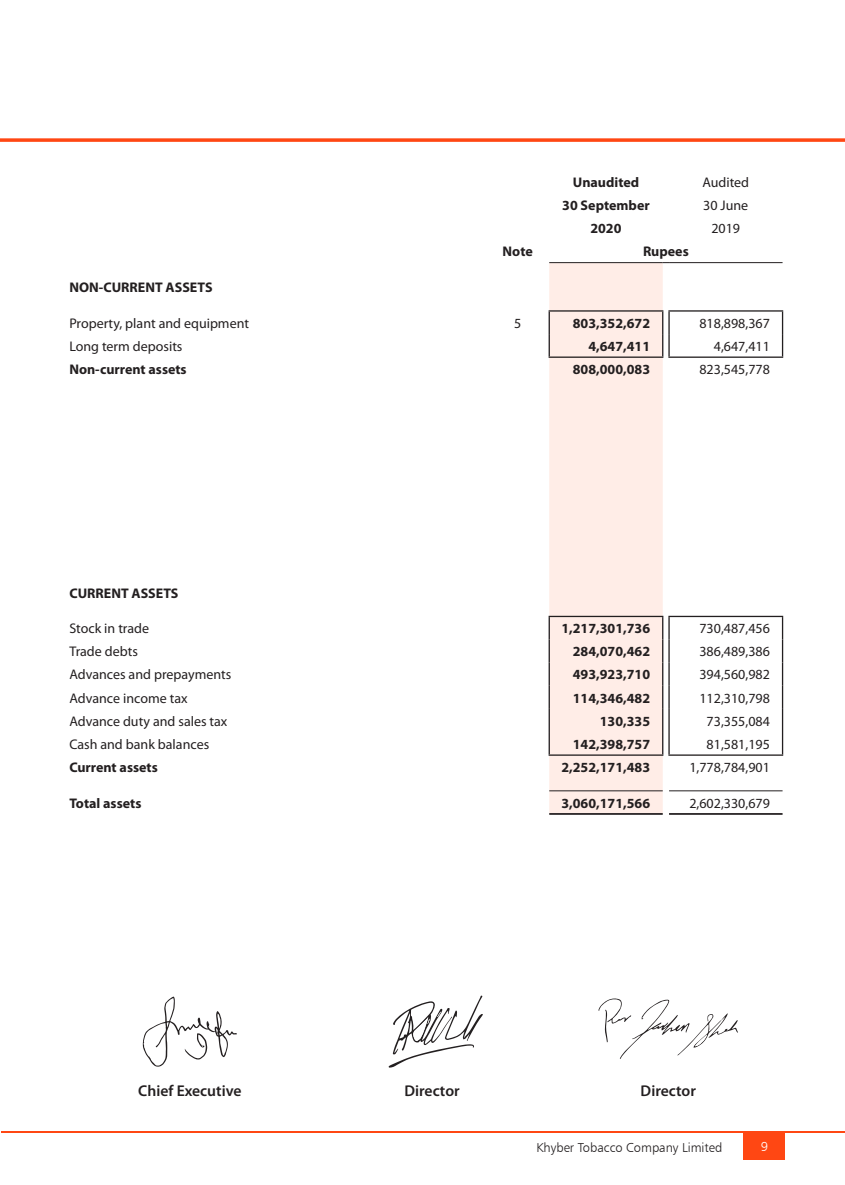
<style>
.page{position:relative;width:845px;height:1185px;background:#fff}
.page>*{position:absolute;margin:0;border:0;box-sizing:border-box;transform-origin:0 0}
.t1{font:600 15.58px "Myriad Pro";color:#231f20}
.t2{font:14px "Myriad Pro";color:#231f20}
.t3{font:700 14px "Myriad Pro";color:#231f20}
.t4{font:12.95px "Humanist 777 BT Light B";color:#231f20}
.t5{font:12.95px "Humanist 777 BT Light B";color:#fff}
</style>
<div class="page">
<div style="left:743px;top:1131px;width:41px;height:28px;background:#ff4713"></div>
<svg style="left:0;top:138px;width:844px;height:4px;background:#ff5d2f"></svg>
<hr style="left:1px;top:1130px;width:843px;height:2px;background:#ff4713">
<div style="left:549px;top:263px;width:113px;height:550px;background:#ffede7"></div>
<hr style="left:549px;top:790px;width:113px;height:1px;background:#231f20">
<hr style="left:668px;top:790px;width:114px;height:1px;background:#231f20">
<hr style="left:549px;top:813px;width:113px;height:1px;background:#231f20">
<hr style="left:668px;top:813px;width:114px;height:1px;background:#231f20">
<hr style="left:548px;top:310px;width:115px;height:1px;background:#231f20">
<hr style="left:661px;top:311px;width:2px;height:23px;background:#231f20">
<hr style="left:668px;top:310px;width:114px;height:1px;background:#231f20">
<svg style="left:548px;top:311px;width:1px;height:45px"></svg>
<hr style="left:661px;top:334px;width:2px;height:22px;background:#231f20">
<hr style="left:548px;top:356px;width:115px;height:2px;background:#231f20">
<svg style="left:668px;top:311px;width:1px;height:45px"></svg>
<svg style="left:781px;top:311px;width:1px;height:45px"></svg>
<hr style="left:668px;top:356px;width:114px;height:2px;background:#231f20">
<hr style="left:548px;top:615px;width:115px;height:2px;background:#231f20">
<hr style="left:661px;top:617px;width:2px;height:22px;background:#231f20">
<hr style="left:668px;top:615px;width:114px;height:2px;background:#231f20">
<hr style="left:661px;top:639px;width:2px;height:23px;background:#231f20">
<hr style="left:661px;top:662px;width:2px;height:23px;background:#231f20">
<hr style="left:661px;top:685px;width:2px;height:24px;background:#231f20">
<hr style="left:661px;top:709px;width:2px;height:23px;background:#231f20">
<svg style="left:548px;top:617px;width:1px;height:137px"></svg>
<hr style="left:661px;top:732px;width:2px;height:22px;background:#231f20">
<hr style="left:548px;top:754px;width:115px;height:1px;background:#231f20">
<svg style="left:668px;top:617px;width:1px;height:137px"></svg>
<svg style="left:781px;top:617px;width:1px;height:137px"></svg>
<hr style="left:668px;top:754px;width:114px;height:1px;background:#231f20">
<hr style="left:549px;top:262px;width:113px;height:1px;background:#231f20">
<hr style="left:668px;top:262px;width:114px;height:1px;background:#231f20">
<svg style="left:598px;top:998px;width:139px;height:61px"></svg>
<svg style="left:388px;top:995px;width:94px;height:72px"></svg>
<svg style="left:143px;top:996px;width:94px;height:70px"></svg>
<p class="t3" style="left:572px;top:173px;width:68px">Unaudited</p>
<p class="t2" style="left:702px;top:174px;width:48px">Audited</p>
<p class="t3" style="left:562px;top:196px;width:89px">30 September</p>
<p class="t2" style="left:703px;top:197px;width:47px">30 June</p>
<p class="t3" style="left:590px;top:219px;width:33px">2020</p>
<p class="t2" style="left:711px;top:220px;width:30px">2019</p>
<p class="t3" style="left:502px;top:242px;width:32px">Note</p>
<p class="t3" style="left:642px;top:242px;width:47px">Rupees</p>
<p class="t3" style="left:69px;top:278px;width:145px">NON-CURRENT ASSETS</p>
<p class="t2" style="left:69px;top:314px;width:181px">Property, plant and equipment</p>
<p class="t2" style="left:514px;top:314px;width:9px">5</p>
<p class="t3" style="left:572px;top:314px;width:79px">803,352,672</p>
<p class="t2" style="left:699px;top:314px;width:72px">818,898,367</p>
<p class="t2" style="left:69px;top:337px;width:115px">Long term deposits</p>
<p class="t3" style="left:588px;top:337px;width:63px">4,647,411</p>
<p class="t2" style="left:713px;top:337px;width:58px">4,647,411</p>
<p class="t3" style="left:69px;top:360px;width:119px">Non-current assets</p>
<p class="t3" style="left:572px;top:360px;width:79px">808,000,083</p>
<p class="t2" style="left:699px;top:360px;width:72px">823,545,778</p>
<p class="t3" style="left:69px;top:583px;width:111px">CURRENT ASSETS</p>
<p class="t2" style="left:69px;top:620px;width:81px">Stock in trade</p>
<p class="t3" style="left:561px;top:619px;width:90px">1,217,301,736</p>
<p class="t2" style="left:699px;top:620px;width:72px">730,487,456</p>
<p class="t2" style="left:69px;top:643px;width:70px">Trade debts</p>
<p class="t3" style="left:572px;top:642px;width:79px">284,070,462</p>
<p class="t2" style="left:699px;top:643px;width:72px">386,489,386</p>
<p class="t2" style="left:69px;top:666px;width:163px">Advances and prepayments</p>
<p class="t3" style="left:572px;top:665px;width:79px">493,923,710</p>
<p class="t2" style="left:699px;top:666px;width:72px">394,560,982</p>
<p class="t2" style="left:69px;top:689px;width:120px">Advance income tax</p>
<p class="t3" style="left:572px;top:688px;width:79px">114,346,482</p>
<p class="t2" style="left:699px;top:689px;width:72px">112,310,798</p>
<p class="t2" style="left:69px;top:712px;width:159px">Advance duty and sales tax</p>
<p class="t3" style="left:599px;top:711px;width:52px">130,335</p>
<p class="t2" style="left:706px;top:712px;width:65px">73,355,084</p>
<p class="t2" style="left:69px;top:735px;width:141px">Cash and bank balances</p>
<p class="t3" style="left:572px;top:735px;width:79px">142,398,757</p>
<p class="t2" style="left:706px;top:735px;width:65px">81,581,195</p>
<p class="t3" style="left:69px;top:758px;width:90px">Current assets</p>
<p class="t3" style="left:561px;top:758px;width:90px">2,252,171,483</p>
<p class="t2" style="left:689px;top:758px;width:82px">1,778,784,901</p>
<p class="t3" style="left:69px;top:793px;width:73px">Total assets</p>
<p class="t3" style="left:561px;top:793px;width:90px">3,060,171,566</p>
<p class="t2" style="left:689px;top:794px;width:82px">2,602,330,679</p>
<p class="t1" style="left:138px;top:1080px;width:105px">Chief Executive</p>
<p class="t1" style="left:404px;top:1080px;width:57px">Director</p>
<p class="t1" style="left:640px;top:1080px;width:57px">Director</p>
<p class="t4" style="left:536px;top:1139px;width:187px">Khyber Tobacco Company Limited</p>
<p class="t5" style="left:760px;top:1138px;width:9px">9</p>
</div>
